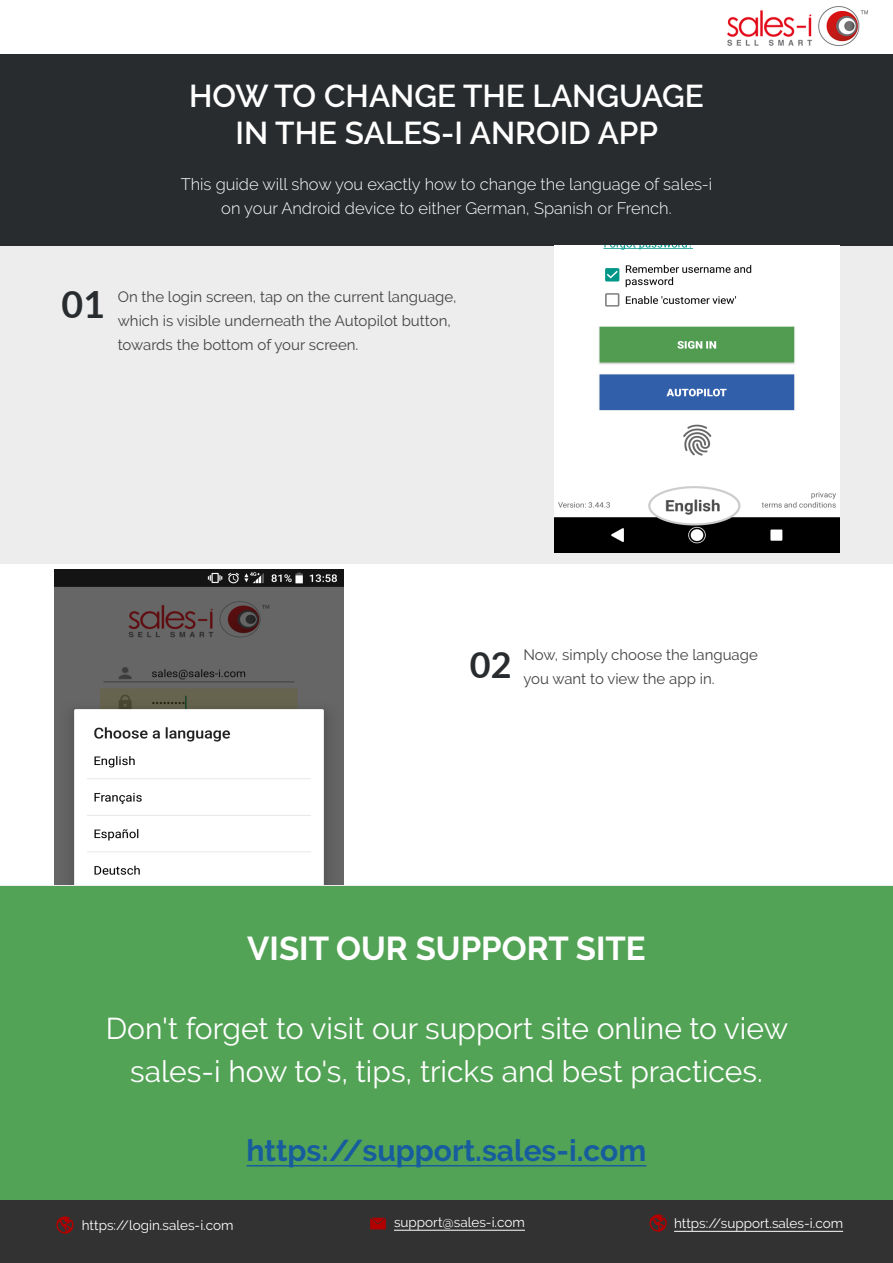
<style>
.page{position:relative;width:893px;height:1263px;background:#fff}
.page>*{position:absolute;margin:0;border:0;box-sizing:border-box;transform-origin:0 0}
.t1{font:700 37.5px "Lato";color:#292c2f}
.t2{font:700 36px "Lato";color:#292c2f}
.t3{font:700 33px "Raleway";color:#fff}
.t4{font:600 31.5px "Raleway";color:#fff}
.t5{font:30px "Raleway";color:#fff}
.t6{font:700 30px "Raleway";color:#175d9e}
.t7{font:300 16.5px "Raleway";color:#fff}
.t8{font:15px/24px "Raleway";color:#434343}
.t9{font:13.5px "Raleway";color:#fff}
</style>
<div class="page">
<div style="left:0;top:247px;width:893px;height:317px;background:#ededed"></div>
<div style="left:0;top:54px;width:893px;height:192px;background:#292c2f"></div>
<img style="left:555px;top:246px;width:285px;height:307px">
<img style="left:727px;top:6px;width:140px;height:40px">
<img style="left:54px;top:570px;width:289px;height:315px">
<div style="left:0;top:1199px;width:893px;height:64px;background:#323232"></div>
<svg style="left:370px;top:1218px;width:16px;height:11px"></svg>
<svg style="left:649px;top:1214px;width:18px;height:18px"></svg>
<hr style="left:394px;top:1230px;width:131px;height:1px;background:#fff">
<hr style="left:674px;top:1231px;width:169px;height:1px;background:#fff">
<svg style="left:56px;top:1216px;width:18px;height:18px"></svg>
<div style="left:0;top:886px;width:893px;height:314px;background:#53a356"></div>
<hr style="left:247px;top:1165px;width:399px;height:1px;background:#175d9e">
<p class="t4" style="left:189px;top:77px;width:516px">HOW TO CHANGE THE LANGUAGE</p>
<p class="t4" style="left:236px;top:115px;width:424px">IN THE SALES-I ANROID APP</p>
<p class="t7" style="left:181px;top:175px;width:533px">This guide will show you exactly how to change the language of sales-i</p>
<p class="t7" style="left:221px;top:199px;width:452px">on your Android device to either German, Spanish or French.</p>
<p class="t1" style="left:62px;top:277px;width:45px">01</p>
<p class="t8" style="left:118px;top:285px;width:340px">On the login screen, tap on the current language, which is visible underneath the Autopilot button, towards the bottom of your screen.</p>
<p class="t2" style="left:470px;top:638px;width:43px">02</p>
<p class="t8" style="left:523px;top:643px;width:236px">Now, simply choose the language</p>
<p class="t8" style="left:523px;top:667px;width:193px">you want to view the app in.</p>
<p class="t3" style="left:247px;top:929px;width:400px">VISIT OUR SUPPORT SITE</p>
<p class="t5" style="left:106px;top:1011px;width:684px">Don't forget to visit our support site online to view</p>
<p class="t5" style="left:130px;top:1054px;width:634px">sales-i how to's, tips, tricks and best practices.</p>
<p class="t6" style="left:247px;top:1133px;width:401px">https://support.sales-i.com</p>
<p class="t9" style="left:82px;top:1217px;width:153px">https://login.sales-i.com</p>
<p class="t9" style="left:394px;top:1214px;width:132px">support@sales-i.com</p>
<p class="t9" style="left:674px;top:1216px;width:171px">https://support.sales-i.com</p>
</div>
